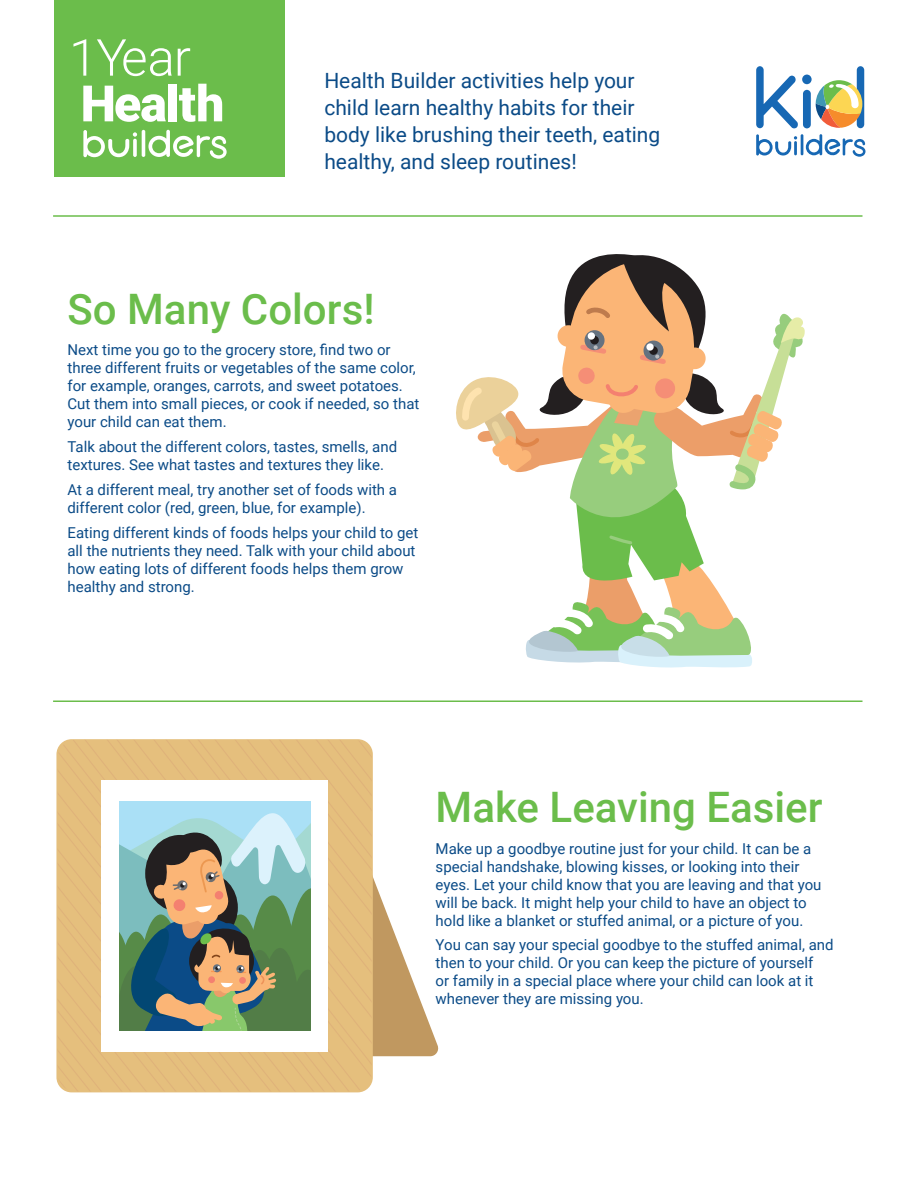
<style>
.page{position:relative;width:918px;height:1188px;background:#fff}
.page>*{position:absolute;margin:0;border:0;box-sizing:border-box;transform-origin:0 0}
.t1{font:300 51px "Roboto";letter-spacing:-.02em;color:#fff}
.t2{font:900 50.25px "Roboto";letter-spacing:-.02em;color:#fff}
.Activity_Name{font:500 42px "Roboto";color:#6bbd4b}
.Page_Description{font:21px/27px "Roboto";color:#0b4b87}
.Body_Text{font:15px/18px "Roboto";color:#0b4b87}
</style>
<div class="page">
<div style="left:54px;top:0;width:231px;height:177px;background:#6bbd4b"></div>
<hr style="left:142px;top:130px;width:3px;height:27px;background:#fff;border-radius:2px">
<svg style="left:83px;top:130px;width:54px;height:27px"></svg>
<svg style="left:148px;top:130px;width:79px;height:29px"></svg>
<div style="left:802px;top:75px;width:10px;height:9px;background:#1768b4;border-radius:50%"></div>
<hr style="left:801px;top:134px;width:2px;height:21px;background:#1768b4">
<svg style="left:806px;top:134px;width:60px;height:23px"></svg>
<div style="left:803px;top:90px;width:8px;height:38px;background:#1768b4;border-radius:4px"></div>
<svg style="left:756px;top:66px;width:42px;height:90px"></svg>
<div style="left:857px;top:66px;width:7px;height:62px;background:#1768b4;border-radius:4px"></div>
<svg style="left:816px;top:80px;width:46px;height:48px"></svg>
<hr style="left:53px;top:700px;width:809px;height:2px;background:#6bbd4b">
<hr style="left:53px;top:215px;width:809px;height:2px;background:#6bbd4b">
<svg style="left:456px;top:254px;width:349px;height:414px"></svg>
<svg style="left:58px;top:740px;width:381px;height:351px"></svg>
<h1 class="t1" style="left:69px;top:22px;width:123px">1Year</h1>
<h2 class="t2" style="left:81px;top:68px;width:145px">Health</h2>
<p class="Page_Description" style="left:324px;top:67px;width:338px">Health Builder activities help your child learn healthy habits for their body like brushing their teeth, eating healthy, and sleep routines!</p>
<p class="Activity_Name" style="left:68px;top:280px;width:309px">So Many Colors!</p>
<p class="Body_Text" style="left:68px;top:341px;width:353px">Next time you go to the grocery store, find two or three different fruits or vegetables of the same color, for example, oranges, carrots, and sweet potatoes.<br>Cut them into small pieces, or cook if needed, so that your child can eat them.</p>
<p class="Body_Text" style="left:68px;top:437px;width:331px">Talk about the different colors, tastes, smells, and textures. See what tastes and textures they like.</p>
<p class="Body_Text" style="left:68px;top:480px;width:331px">At a different meal, try another set of foods with a different color (red, green, blue, for example).</p>
<p class="Body_Text" style="left:68px;top:523px;width:352px">Eating different kinds of foods helps your child to get all the nutrients they need. Talk with your child about how eating lots of different foods helps them grow healthy and strong.</p>
<p class="Activity_Name" style="left:436px;top:778px;width:388px">Make Leaving Easier</p>
<p class="Body_Text" style="left:436px;top:839px;width:387px">Make up a goodbye routine just for your child. It can be a special handshake, blowing kisses, or looking into their eyes. Let your child know that you are leaving and that you will be back. It might help your child to have an object to hold like a blanket or stuffed animal, or a picture of you.</p>
<p class="Body_Text" style="left:436px;top:935px;width:400px">You can say your special goodbye to the stuffed animal, and then to your child. Or you can keep the picture of yourself<br>or family in a special place where your child can look at it whenever they are missing you.</p>
</div>
